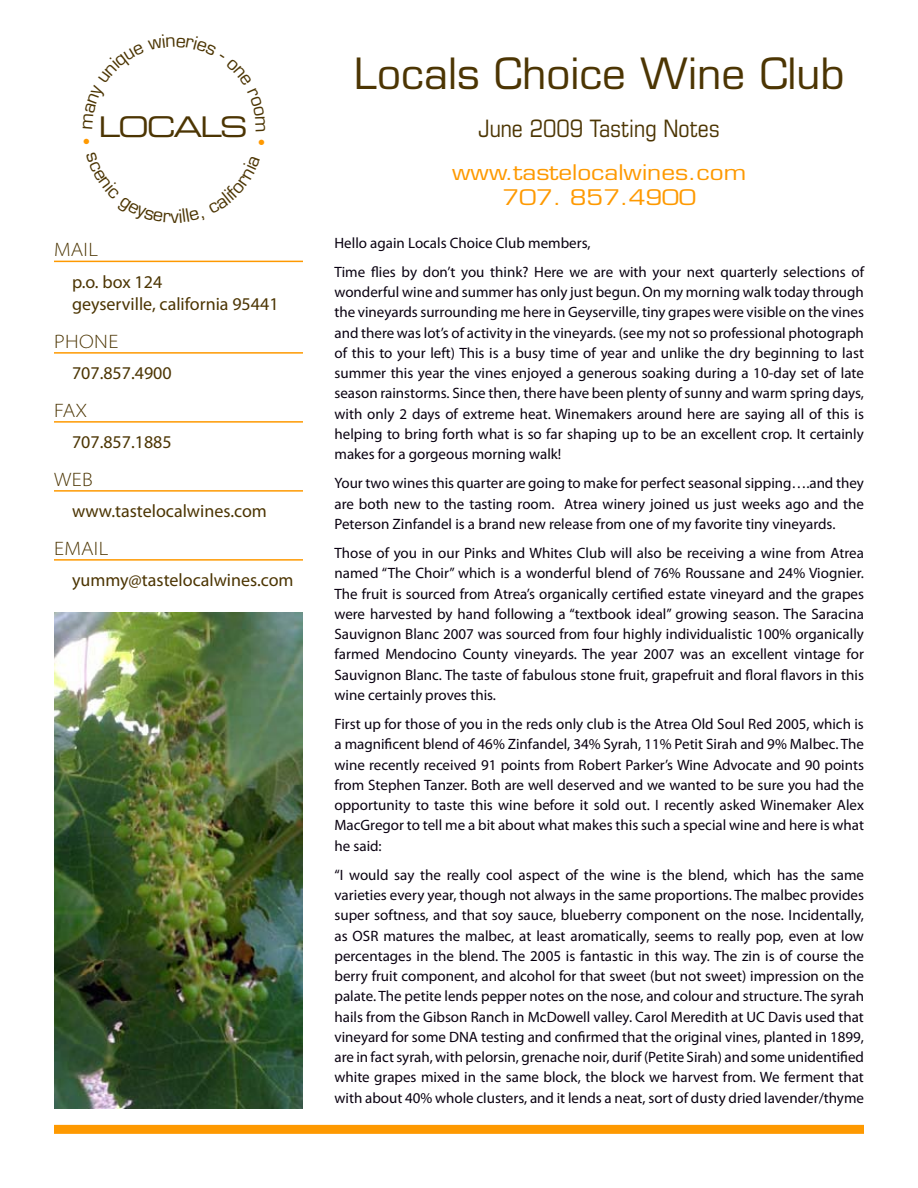
<style>
.page{position:relative;width:918px;height:1188px;background:#fff}
.page>*{position:absolute;margin:0;border:0;box-sizing:border-box;transform-origin:0 0}
.t1{font:42px "Eurostile";color:#4c3503}
.t2{font:28.5px "Eurostile Extended Two";letter-spacing:-.075em;color:#4c3503}
.t3{font:condensed 24px "Eurostile";color:#4c3503}
.t4{font:21px/25.2px "Eurostile";color:#fe9900;text-align:center;scale:1.16 1}
.t5{font:300 semi-expanded 19.5px "Myriad Pro";letter-spacing:.02em;color:#4c3503}
.t6{font:18px/22.5px "Myriad Pro";color:#4c3503}
.t7{font:15px/20.2px "Myriad Pro";color:#090010;text-align:justify}
</style>
<div class="page">
<div style="left:54px;top:1125px;width:810px;height:9px;background:#fe9900"></div>
<img style="left:54px;top:612px;width:249px;height:496px">
<hr style="left:54px;top:261px;width:249px;height:1px;background:#fe9900">
<hr style="left:54px;top:352px;width:249px;height:2px;background:#fe9900">
<hr style="left:54px;top:421px;width:249px;height:2px;background:#fe9900">
<hr style="left:54px;top:490px;width:249px;height:2px;background:#fe9900">
<hr style="left:54px;top:559px;width:249px;height:2px;background:#fe9900">
<h2 class="t2" style="left:98px;top:107px;width:151px">LOCALS</h2>
<h3 class="t5" style="left:54px;top:239px;width:45px">MAIL</h3>
<p class="t6" style="left:72px;top:270px;width:208px">p.o. box 124<br>geyserville, california 95441</p>
<h3 class="t5" style="left:54px;top:330px;width:66px">PHONE</h3>
<p class="t6" style="left:72px;top:362px;width:101px">707.857.4900</p>
<h3 class="t5" style="left:54px;top:399px;width:34px">FAX</h3>
<p class="t6" style="left:72px;top:431px;width:101px">707.857.1885</p>
<h3 class="t5" style="left:54px;top:468px;width:40px">WEB</h3>
<p class="t6" style="left:72px;top:500px;width:196px">www.tastelocalwines.com</p>
<h3 class="t5" style="left:54px;top:537px;width:56px">EMAIL</h3>
<p class="t6" style="left:72px;top:569px;width:223px">yummy@tastelocalwines.com</p>
<h1 class="t1" style="left:354px;top:48px;width:492px">Locals Choice Wine Club</h1>
<h3 class="t3" style="left:479px;top:114px;width:243px">June 2009 Tasting Notes</h3>
<h3 class="t4" style="left:452px;top:160px;width:255px">www.tastelocalwines.com<br>707. 857.4900</h3>
<p class="t7" style="left:334px;top:228px;width:531px;line-height:29.2px">Hello again Locals Choice Club members,<br>Time flies by don’t you think? Here we are with your next quarterly selections of</p>
<p class="t7" style="left:334px;top:282px;width:531px">wonderful wine and summer has only just begun. On my morning walk today through the vineyards surrounding me here in Geyserville, tiny grapes were visible on the vines and there was lot’s of activity in the vineyards. (see my not so professional photograph of this to your left) This is a busy time of year and unlike the dry beginning to last summer this year the vines enjoyed a generous soaking during a 10-day set of late season rainstorms. Since then, there have been plenty of sunny and warm spring days, with only 2 days of extreme heat. Winemakers around here are saying all of this is helping to bring forth what is so far shaping up to be an excellent crop. It certainly makes for a gorgeous morning walk!</p>
<p class="t7" style="left:334px;top:473px;width:531px">Your two wines this quarter are going to make for perfect seasonal sipping….and they are both new to the tasting room. Atrea winery joined us just weeks ago and the Peterson Zinfandel is a brand new release from one of my favorite tiny vineyards.</p>
<p class="t7" style="left:334px;top:543px;width:531px">Those of you in our Pinks and Whites Club will also be receiving a wine from Atrea named “The Choir” which is a wonderful blend of 76% Roussane and 24% Viognier.<br>The fruit is sourced from Atrea’s organically certified estate vineyard and the grapes were harvested by hand following a “textbook ideal” growing season. The Saracina Sauvignon Blanc 2007 was sourced from four highly individualistic 100% organically farmed Mendocino County vineyards. The year 2007 was an excellent vintage for Sauvignon Blanc. The taste of fabulous stone fruit, grapefruit and floral flavors in this wine certainly proves this.</p>
<p class="t7" style="left:334px;top:714px;width:531px">First up for those of you in the reds only club is the Atrea Old Soul Red 2005, which is a magnificent blend of 46% Zinfandel, 34% Syrah, 11% Petit Sirah and 9% Malbec. The wine recently received 91 points from Robert Parker’s Wine Advocate and 90 points from Stephen Tanzer. Both are well deserved and we wanted to be sure you had the opportunity to taste this wine before it sold out. I recently asked Winemaker Alex MacGregor to tell me a bit about what makes this such a special wine and here is what he said:</p>
<p class="t7" style="left:334px;top:864px;width:531px">“I would say the really cool aspect of the wine is the blend, which has the same varieties every year, though not always in the same proportions. The malbec provides super softness, and that soy sauce, blueberry component on the nose. Incidentally, as OSR matures the malbec, at least aromatically, seems to really pop, even at low percentages in the blend. The 2005 is fantastic in this way. The zin is of course the berry fruit component, and alcohol for that sweet (but not sweet) impression on the palate. The petite lends pepper notes on the nose, and colour and structure. The syrah hails from the Gibson Ranch in McDowell valley. Carol Meredith at UC Davis used that vineyard for some DNA testing and confirmed that the original vines, planted in 1899, are in fact syrah, with pelorsin, grenache noir, durif (Petite Sirah) and some unidentified white grapes mixed in the same block, the block we harvest from. We ferment that with about 40% whole clusters, and it lends a neat, sort of dusty dried lavender/thyme</p>
</div>
